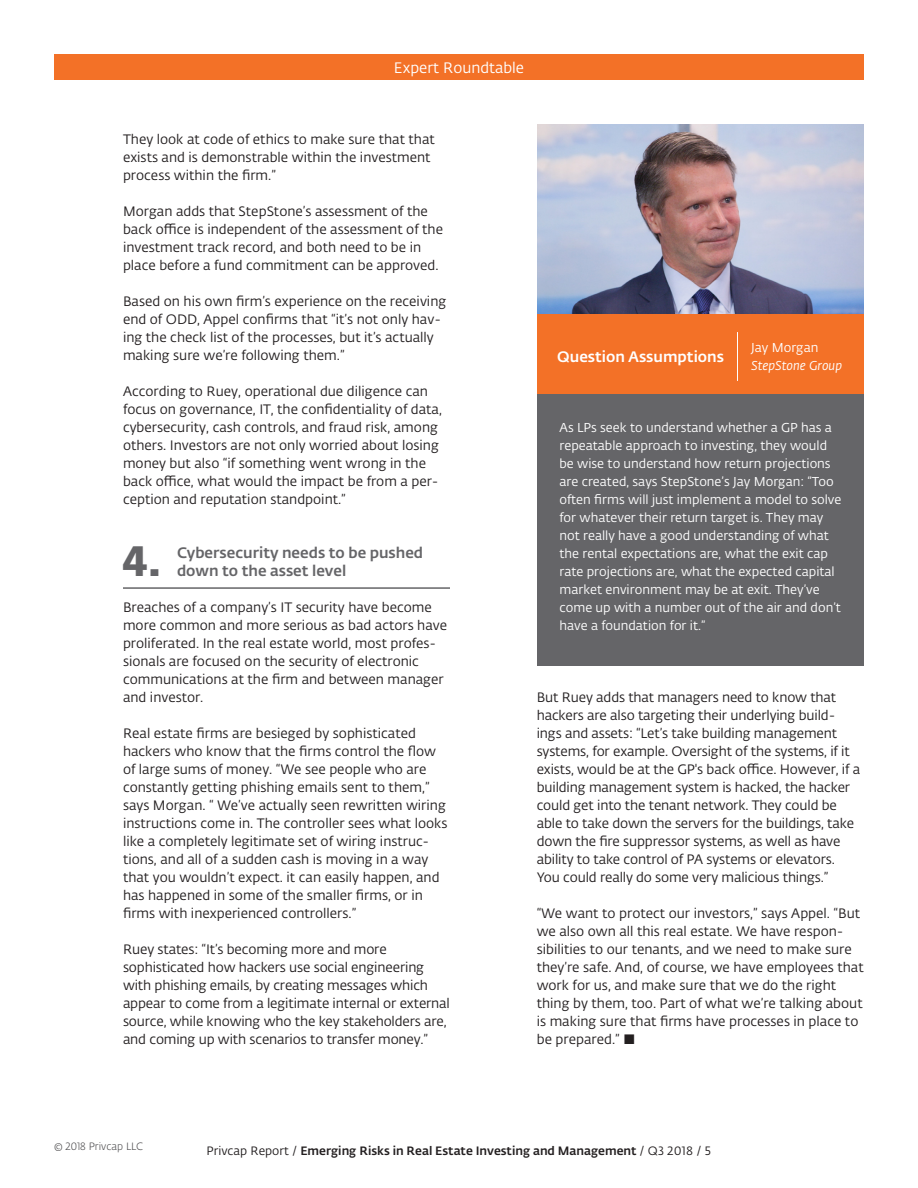
<style>
.page{position:relative;width:918px;height:1188px;background:#fff}
.page>*{position:absolute;margin:0;border:0;box-sizing:border-box;transform-origin:0 0}
.BodyCopy_ParaIndent{font:700 42px "Fedra Sans Alt Pro";color:#656568}
.BodyCopy_ParaIndent-2{font:500 15px/18px "Fedra Sans Alt Pro";color:#656568}
.BodyCopy_ParaIndent-3{font:500 15px "Fedra Sans Alt Pro";color:#fff}
.t1{font:15px "Fedra Sans Alt Pro";color:#fff}
.BodyCopy_ParaIndent-4{font:13.5px/18px "Fedra Sans Alt Pro";color:#231f20}
.BodyCopy_ParaIndent-5{font:12.75px/18px "Fedra Sans Alt Pro";color:#fff}
.BodyCopy_ParaIndent-6{font:italic 12.75px "Fedra Sans Alt Pro";color:#fff}
.t2{font:500 12px "Fedra Sans Alt Pro";color:#231f20}
.t3{font:300 10.5px "Fedra Sans Alt Pro";color:#414042}
.s1{font-weight:400}
</style>
<div class="page">
<div style="left:537px;top:314px;width:327px;height:352px;background:#656568"></div>
<div style="left:537px;top:314px;width:327px;height:80px;background:#f37127"></div>
<img style="left:537px;top:125px;width:327px;height:189px">
<hr style="left:123px;top:587px;width:327px;height:2px;background:#656568">
<div style="left:54px;top:54px;width:810px;height:26px;background:#f37127"></div>
<hr style="left:737px;top:332px;width:1px;height:49px;background:#fff">
<p class="t1" style="left:394px;top:57px;width:132px">Expert Roundtable</p>
<p class="BodyCopy_ParaIndent-4" style="left:123px;top:130px;width:313px">They look at code of ethics to make sure that that exists and is demonstrable within the investment process within the firm.”</p>
<p class="BodyCopy_ParaIndent-4" style="left:123px;top:202px;width:322px">Morgan adds that StepStone’s assessment of the back office is independent of the assessment of the investment track record, and both need to be in place before a fund commitment can be approved.</p>
<p class="BodyCopy_ParaIndent-4" style="left:123px;top:292px;width:325px">Based on his own firm’s experience on the receiving end of ODD, Appel confirms that “it’s not only hav&shy;ing the check list of the processes, but it’s actually making sure we’re following them.”</p>
<p class="BodyCopy_ParaIndent-4" style="left:123px;top:382px;width:321px">According to Ruey, operational due diligence can focus on governance, IT, the confidentiality of data, cybersecurity, cash controls, and fraud risk, among others. Investors are not only worried about losing money but also “if something went wrong in the back office, what would the impact be from a per&shy;ception and reputation standpoint.”</p>
<p class="BodyCopy_ParaIndent-2" style="left:177px;top:543px;width:248px">Cybersecurity needs to be pushed down to the asset level</p>
<p class="BodyCopy_ParaIndent-4" style="left:123px;top:598px;width:326px">Breaches of a company’s IT security have become more common and more serious as bad actors have proliferated. In the real estate world, most profes&shy;sionals are focused on the security of electronic communications at the firm and between manager and investor.</p>
<p class="BodyCopy_ParaIndent-4" style="left:123px;top:724px;width:326px">Real estate firms are besieged by sophisticated hackers who know that the firms control the flow of large sums of money. “We see people who are constantly getting phishing emails sent to them,” says Morgan. “ We’ve actually seen rewritten wiring instructions come in. The controller sees what looks like a completely legitimate set of wiring instruc&shy;tions, and all of a sudden cash is moving in a way that you wouldn’t expect. it can easily happen, and has happened in some of the smaller firms, or in firms with inexperienced controllers.”</p>
<p class="BodyCopy_ParaIndent-4" style="left:123px;top:940px;width:328px">Ruey states: “It’s becoming more and more sophisticated how hackers use social engineering with phishing emails, by creating messages which appear to come from a legitimate internal or external source, while knowing who the key stakeholders are, and coming up with scenarios to transfer money.”</p>
<p class="BodyCopy_ParaIndent" style="left:123px;top:528px;width:39px">4.</p>
<p class="BodyCopy_ParaIndent-3" style="left:557px;top:346px;width:168px">Question Assumptions</p>
<p class="BodyCopy_ParaIndent-5" style="left:751px;top:339px;width:69px">Jay Morgan</p>
<p class="BodyCopy_ParaIndent-6" style="left:751px;top:357px;width:92px">StepStone Group</p>
<p class="BodyCopy_ParaIndent-5" style="left:559px;top:418px;width:284px">As LPs seek to understand whether a GP has a repeatable approach to investing, they would be wise to understand how return projections are created, says StepStone’s Jay Morgan: “Too often firms will just implement a model to solve for whatever their return target is. They may not really have a good understanding of what the rental expectations are, what the exit cap rate projections are, what the expected capital market environment may be at exit. They’ve come up with a number out of the air and don’t have a foundation for it.”</p>
<p class="BodyCopy_ParaIndent-4" style="left:537px;top:688px;width:325px">But Ruey adds that managers need to know that hackers are also targeting their underlying build&shy;ings and assets: “Let’s take building management systems, for example. Oversight of the systems, if it exists, would be at the GP's back office. However, if a building management system is hacked, the hacker could get into the tenant network. They could be able to take down the servers for the buildings, take down the fire suppressor systems, as well as have ability to take control of PA systems or elevators.<br>You could really do some very malicious things.”</p>
<p class="BodyCopy_ParaIndent-4" style="left:537px;top:904px;width:328px">“We want to protect our investors,” says Appel. “But we also own all this real estate. We have respon&shy;sibilities to our tenants, and we need to make sure they’re safe. And, of course, we have employees that work for us, and make sure that we do the right thing by them, too. Part of what we’re talking about is making sure that firms have processes in place to be prepared.” ■</p>
<p class="t3" style="left:54px;top:1139px;width:91px">© 2018 Privcap LLC</p>
<p class="t2" style="left:207px;top:1142px;width:506px"><span class="s1">Privcap Report /</span> Emerging Risks in Real Estate Investing and Management <span class="s1">/ Q3 2018 / 5</span></p>
</div>
